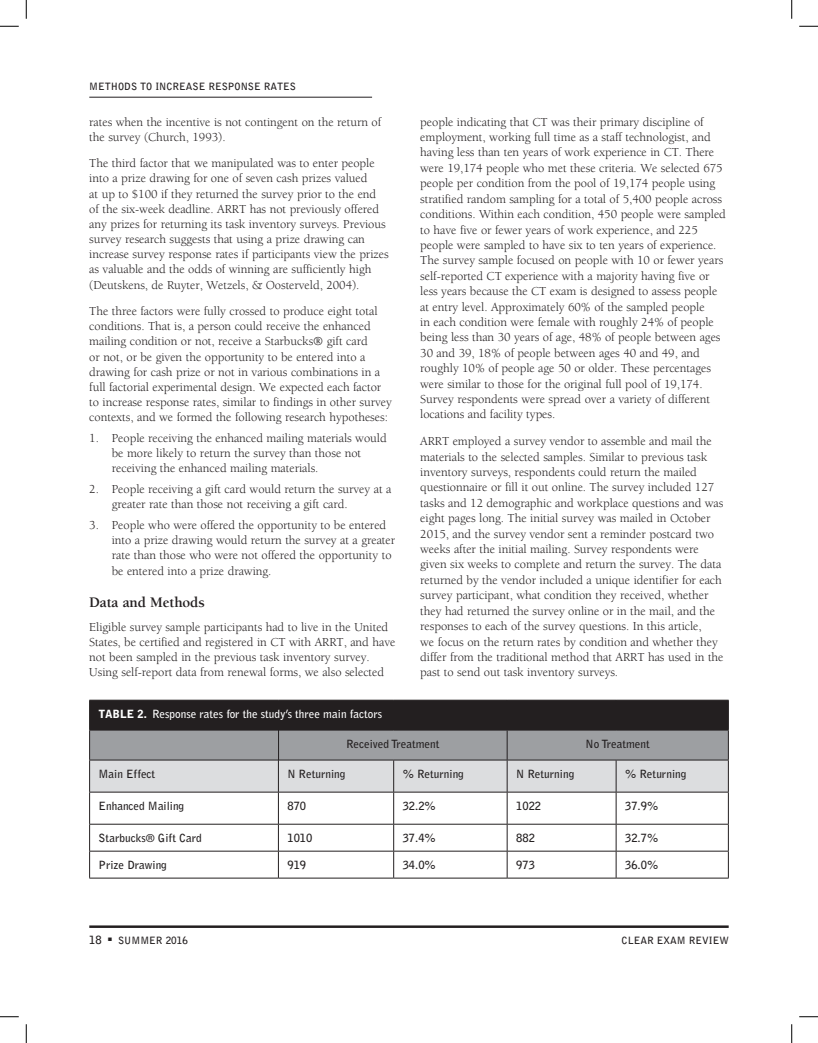
<style>
.page{position:relative;width:818px;height:1043px;background:#fff}
.page>*{position:absolute;margin:0;border:0;box-sizing:border-box;transform-origin:0 0}
.t1{font:700 15px "Berkeley";letter-spacing:-.01em;color:#231f20}
.t2{font:12.5px/15.4px "Berkeley";letter-spacing:-.005em;color:#231f20}
.t3{font:700 11.25px "Bell Gothic";color:#231f20}
.t4{font:700 11.25px "Bell Gothic";color:#fff}
.t5{font:700 11.25px "Bell Gothic Std";color:#231f20}
.t6{font:700 10px "Bell Gothic Std";color:#231f20}
.s1{font-weight:900}
</style>
<div class="page">
<svg style="left:89px;top:700px;width:640px;height:92px;background:#878789"></svg>
<hr style="left:89px;top:759px;width:189px;height:1px;background:#231f20">
<hr style="left:89px;top:760px;width:1px;height:31px;background:#231f20">
<hr style="left:278px;top:759px;width:115px;height:1px;background:#231f20">
<hr style="left:278px;top:760px;width:1px;height:31px;background:#231f20">
<hr style="left:393px;top:759px;width:114px;height:1px;background:#231f20">
<hr style="left:393px;top:760px;width:1px;height:31px;background:#231f20">
<hr style="left:507px;top:759px;width:109px;height:1px;background:#231f20">
<hr style="left:507px;top:760px;width:1px;height:31px;background:#231f20">
<hr style="left:616px;top:759px;width:112px;height:1px;background:#231f20">
<hr style="left:615px;top:760px;width:1px;height:31px;background:#231f20">
<hr style="left:728px;top:760px;width:1px;height:31px;background:#231f20">
<hr style="left:89px;top:791px;width:189px;height:1px;background:#231f20">
<hr style="left:89px;top:792px;width:1px;height:32px;background:#231f20">
<hr style="left:278px;top:791px;width:115px;height:1px;background:#231f20">
<hr style="left:278px;top:792px;width:1px;height:32px;background:#231f20">
<hr style="left:393px;top:791px;width:114px;height:1px;background:#231f20">
<hr style="left:393px;top:792px;width:1px;height:32px;background:#231f20">
<hr style="left:507px;top:791px;width:109px;height:1px;background:#231f20">
<hr style="left:507px;top:792px;width:1px;height:32px;background:#231f20">
<hr style="left:616px;top:791px;width:112px;height:1px;background:#231f20">
<hr style="left:615px;top:792px;width:1px;height:32px;background:#231f20">
<hr style="left:728px;top:792px;width:1px;height:32px;background:#231f20">
<hr style="left:89px;top:824px;width:189px;height:1px;background:#231f20">
<hr style="left:278px;top:824px;width:115px;height:1px;background:#231f20">
<hr style="left:393px;top:824px;width:114px;height:1px;background:#231f20">
<hr style="left:507px;top:824px;width:109px;height:1px;background:#231f20">
<hr style="left:616px;top:824px;width:112px;height:1px;background:#231f20">
<hr style="left:89px;top:850px;width:189px;height:1px;background:#231f20">
<svg style="left:89px;top:824px;width:1px;height:53px"></svg>
<hr style="left:278px;top:850px;width:115px;height:1px;background:#231f20">
<svg style="left:278px;top:824px;width:1px;height:53px"></svg>
<hr style="left:393px;top:850px;width:114px;height:1px;background:#231f20">
<svg style="left:393px;top:824px;width:1px;height:53px"></svg>
<hr style="left:507px;top:850px;width:109px;height:1px;background:#231f20">
<svg style="left:507px;top:824px;width:1px;height:53px"></svg>
<hr style="left:616px;top:850px;width:112px;height:1px;background:#231f20">
<svg style="left:615px;top:824px;width:1px;height:53px"></svg>
<svg style="left:728px;top:824px;width:1px;height:53px"></svg>
<hr style="left:89px;top:877px;width:189px;height:1px;background:#231f20">
<hr style="left:278px;top:877px;width:115px;height:1px;background:#231f20">
<hr style="left:393px;top:877px;width:114px;height:1px;background:#231f20">
<hr style="left:507px;top:877px;width:109px;height:1px;background:#231f20">
<hr style="left:616px;top:877px;width:112px;height:1px;background:#231f20">
<hr style="left:89px;top:97px;width:283px;height:1px;background:#231f20">
<hr style="left:89px;top:925px;width:639px;height:3px;background:#231f20">
<hr style="left:278px;top:728px;width:1px;height:32px;background:#231f20">
<svg style="left:0;top:25px;width:19px;height:2px"></svg>
<svg style="left:799px;top:25px;width:19px;height:2px"></svg>
<svg style="left:0;top:1016px;width:19px;height:1px"></svg>
<svg style="left:799px;top:1016px;width:19px;height:1px"></svg>
<svg style="left:25px;top:0;width:2px;height:19px"></svg>
<svg style="left:25px;top:1024px;width:2px;height:18px"></svg>
<svg style="left:791px;top:0;width:1px;height:19px"></svg>
<svg style="left:791px;top:1024px;width:1px;height:18px"></svg>
<p class="t6" style="left:89px;top:80px;width:208px">METHODS TO INCREASE RESPONSE RATES</p>
<p class="t2" style="left:89px;top:114px;width:293px">rates when the incentive is not contingent on the return of the survey (Church, 1993).</p>
<p class="t2" style="left:89px;top:156px;width:301px">The third factor that we manipulated was to enter people into a prize drawing for one of seven cash prizes valued<br>at up to $100 if they returned the survey prior to the end of the six-week deadline. ARRT has not previously offered any prizes for returning its task inventory surveys. Previous survey research suggests that using a prize drawing can increase survey response rates if participants view the prizes as valuable and the odds of winning are sufficiently high (Deutskens, de Ruyter, Wetzels, &amp; Oosterveld, 2004).</p>
<p class="t2" style="left:89px;top:304px;width:304px">The three factors were fully crossed to produce eight total conditions. That is, a person could receive the enhanced mailing condition or not, receive a Starbucks® gift card<br>or not, or be given the opportunity to be entered into a drawing for cash prize or not in various combinations in a full factorial experimental design. We expected each factor to increase response rates, similar to findings in other survey contexts, and we formed the following research hypotheses:</p>
<p class="t2" style="left:112px;top:431px;width:276px;text-indent:-22px">1. People receiving the enhanced mailing materials would be more likely to return the survey than those not receiving the enhanced mailing materials.</p>
<p class="t2" style="left:112px;top:482px;width:281px;text-indent:-22px">2. People receiving a gift card would return the survey at a greater rate than those not receiving a gift card.</p>
<p class="t2" style="left:112px;top:518px;width:285px;text-indent:-22px">3. People who were offered the opportunity to be entered into a prize drawing would return the survey at a greater rate than those who were not offered the opportunity to be entered into a prize drawing.</p>
<p class="t1" style="left:89px;top:594px;width:117px">Data and Methods</p>
<p class="t2" style="left:89px;top:619px;width:307px">Eligible survey sample participants had to live in the United States, be certified and registered in CT with ARRT, and have not been sampled in the previous task inventory survey.<br>Using self-report data from renewal forms, we also selected</p>
<p class="t2" style="left:420px;top:114px;width:307px">people indicating that CT was their primary discipline of employment, working full time as a staff technologist, and having less than ten years of work experience in CT. There were 19,174 people who met these criteria. We selected 675 people per condition from the pool of 19,174 people using stratified random sampling for a total of 5,400 people across conditions. Within each condition, 450 people were sampled to have five or fewer years of work experience, and 225 people were sampled to have six to ten years of experience.<br>The survey sample focused on people with 10 or fewer years self-reported CT experience with a majority having five or less years because the CT exam is designed to assess people at entry level. Approximately 60% of the sampled people<br>in each condition were female with roughly 24% of people being less than 30 years of age, 48% of people between ages 30 and 39, 18% of people between ages 40 and 49, and roughly 10% of people age 50 or older. These percentages were similar to those for the original full pool of 19,174.<br>Survey respondents were spread over a variety of different locations and facility types.</p>
<p class="t2" style="left:420px;top:434px;width:305px">ARRT employed a survey vendor to assemble and mail the materials to the selected samples. Similar to previous task inventory surveys, respondents could return the mailed questionnaire or fill it out online. The survey included 127 tasks and 12 demographic and workplace questions and was eight pages long. The initial survey was mailed in October 2015, and the survey vendor sent a reminder postcard two weeks after the initial mailing. Survey respondents were given six weeks to complete and return the survey. The data returned by the vendor included a unique identifier for each survey participant, what condition they received, whether they had returned the survey online or in the mail, and the responses to each of the survey questions. In this article,<br>we focus on the return rates by condition and whether they differ from the traditional method that ARRT has used in the past to send out task inventory surveys.</p>
<p class="t4" style="left:99px;top:707px;width:285px"><span class="s1">TABLE 2.</span> Response rates for the study’s three main factors</p>
<p class="t3" style="left:346px;top:737px;width:95px">Received Treatment</p>
<p class="t3" style="left:585px;top:737px;width:66px">No Treatment</p>
<p class="t3" style="left:99px;top:767px;width:58px">Main Effect</p>
<p class="t3" style="left:287px;top:767px;width:60px">N Returning</p>
<p class="t3" style="left:402px;top:767px;width:63px">% Returning</p>
<p class="t3" style="left:516px;top:767px;width:60px">N Returning</p>
<p class="t3" style="left:625px;top:767px;width:63px">% Returning</p>
<p class="t3" style="left:99px;top:799px;width:87px">Enhanced Mailing</p>
<p class="t3" style="left:287px;top:799px;width:20px">870</p>
<p class="t3" style="left:402px;top:799px;width:35px">32.2%</p>
<p class="t3" style="left:516px;top:799px;width:27px">1022</p>
<p class="t3" style="left:625px;top:799px;width:35px">37.9%</p>
<p class="t3" style="left:99px;top:831px;width:105px">Starbucks® Gift Card</p>
<p class="t3" style="left:287px;top:831px;width:27px">1010</p>
<p class="t3" style="left:402px;top:831px;width:35px">37.4%</p>
<p class="t3" style="left:516px;top:831px;width:20px">882</p>
<p class="t3" style="left:625px;top:831px;width:35px">32.7%</p>
<p class="t3" style="left:99px;top:858px;width:70px">Prize Drawing</p>
<p class="t3" style="left:287px;top:858px;width:20px">919</p>
<p class="t3" style="left:402px;top:858px;width:35px">34.0%</p>
<p class="t3" style="left:516px;top:858px;width:20px">973</p>
<p class="t3" style="left:625px;top:858px;width:35px">36.0%</p>
<p class="t5" style="left:89px;top:933px;width:14px">18</p>
<p class="t6" style="left:108px;top:933px;width:81px">■ SUMMER 2016</p>
<p class="t6" style="left:621px;top:934px;width:109px">CLEAR EXAM REVIEW</p>
</div>
